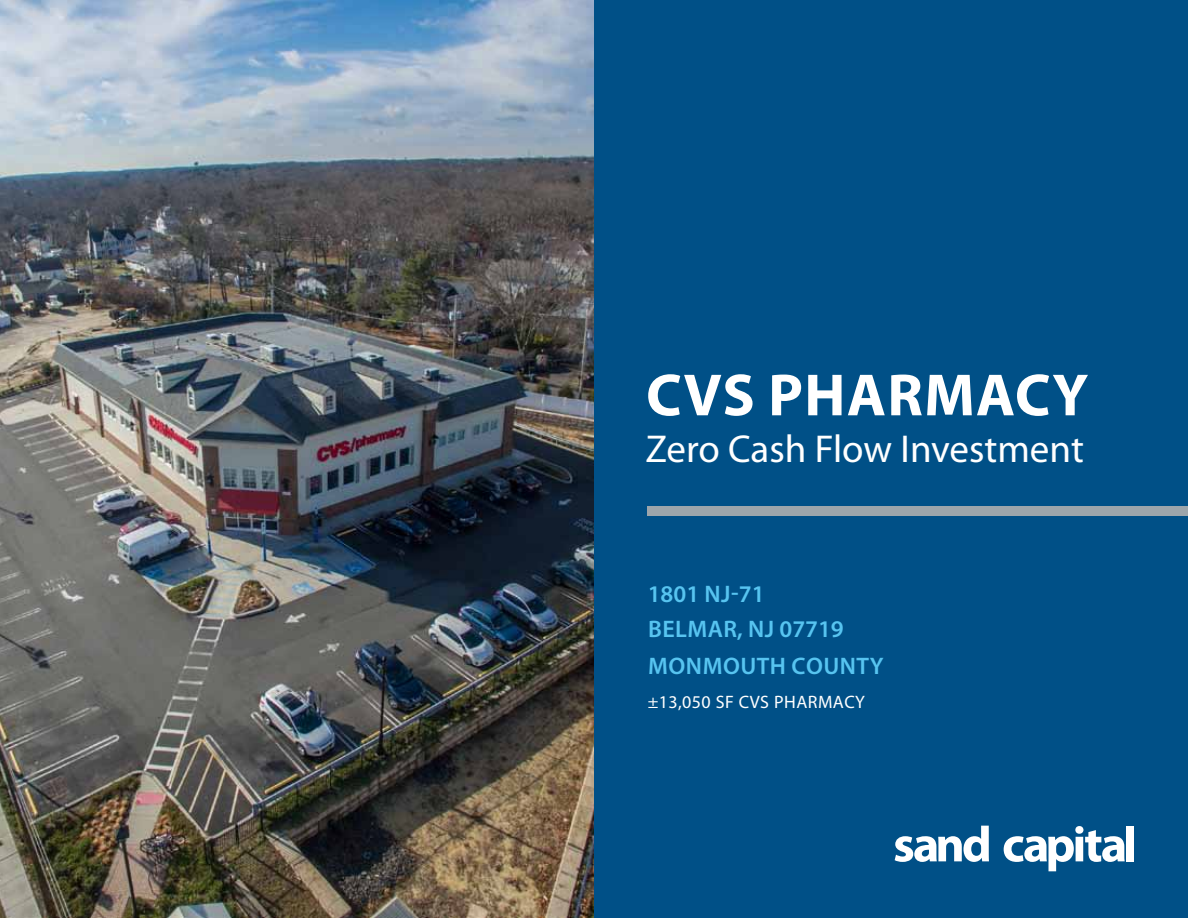
<style>
.page{position:relative;width:1188px;height:918px;background:#fff}
.page>*{position:absolute;margin:0;border:0;box-sizing:border-box;transform-origin:0 0}
.t1{font:700 60px "Myriad Pro";letter-spacing:.02em;color:#fff}
.t2{font:39px "Myriad Pro";color:#fff}
.t3{font:600 24px/35px "Myriad Pro";color:#57c4f0}
.t4{font:600 24px "Myriad Pro";letter-spacing:.02em;color:#57c4f0}
.t5{font:18px "Myriad Pro";letter-spacing:.025em;color:#fff}
</style>
<div class="page">
<div style="left:554px;top:0;width:634px;height:918px;background:#005087"></div>
<div style="left:648px;top:507px;width:540px;height:9px;background:#9ca5ab"></div>
<svg style="left:895px;top:826px;width:94px;height:36px"></svg>
<svg style="left:1004px;top:826px;width:121px;height:45px"></svg>
<div style="left:1126px;top:826px;width:8px;height:35px;background:#fff"></div>
<img style="left:0;top:0;width:594px;height:918px">
<h1 class="t1" style="left:646px;top:356px;width:444px">CVS PHARMACY</h1>
<h2 class="t2" style="left:646px;top:425px;width:440px">Zero Cash Flow Investment</h2>
<p class="t3" style="left:648px;top:576px;width:198px">1801 NJ-71<br>BELMAR, NJ 07719</p>
<p class="t4" style="left:648px;top:651px;width:237px">MONMOUTH COUNTY</p>
<p class="t5" style="left:648px;top:691px;width:219px">±13,050 SF CVS PharmaCy</p>
</div>
